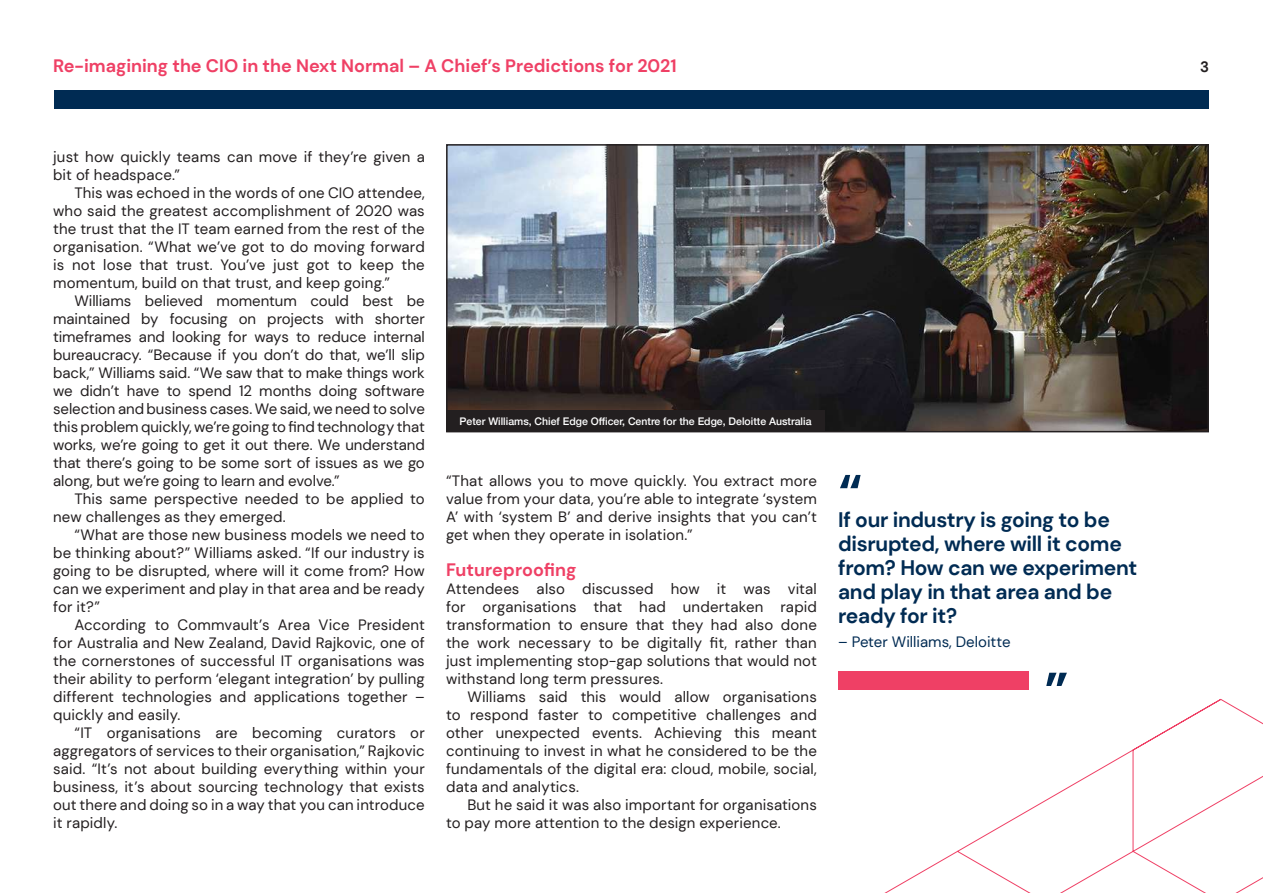
<style>
.page{position:relative;width:1263px;height:893px;background:#fff}
.page>*{position:absolute;margin:0;border:0;box-sizing:border-box;transform-origin:0 0}
.t1{font:700 54px "DM Sans";color:#002b53}
.t2{font:700 21px/24px "DM Sans";letter-spacing:-.015em;color:#002b53}
.t3{font:700 18px "DM Sans";color:#ef4065}
.t4{font:15px/18px "DM Sans";letter-spacing:.01em;color:#231f20;text-align:justify}
.t5{font:15px "DM Sans";color:#002b53}
.t6{font:700 15px "DM Sans";color:#231f20}
.t7{font:500 10.5px "Helvetica Neue";color:#fff}
</style>
<div class="page">
<div style="left:54px;top:90px;width:1155px;height:18px;background:#002b53"></div>
<img style="left:449px;top:147px;width:757px;height:282px">
<div style="left:446px;top:144px;width:763px;height:288px;border:2px solid #231f20"></div>
<div style="left:446px;top:410px;width:379px;height:22px;background:#231f20"></div>
<svg style="left:884px;top:698px;width:379px;height:195px"></svg>
<div style="left:838px;top:672px;width:191px;height:18px;background:#ef4065"></div>
<p class="t3" style="left:53px;top:54px;width:625px">Re-imagining the CIO in the Next Normal – A Chief’s Predictions for 2021</p>
<p class="t6" style="left:1200px;top:57px;width:10px">3</p>
<p class="t4" style="left:53px;top:148px;width:373px">just how quickly teams can move if they’re given a bit of headspace.”</p>
<p class="t4" style="left:53px;top:184px;width:373px;text-indent:21px">This was echoed in the words of one CIO attendee, who said the greatest accomplishment of 2020 was the trust that the IT team earned from the rest of the organisation. “What we’ve got to do moving forward is not lose that trust. You’ve just got to keep the momentum, build on that trust, and keep going.”</p>
<p class="t4" style="left:53px;top:292px;width:373px;text-indent:21px">Williams believed momentum could best be maintained by focusing on projects with shorter timeframes and looking for ways to reduce internal bureaucracy. “Because if you don’t do that, we’ll slip back,” Williams said. “We saw that to make things work we didn’t have to spend 12 months doing software selection and business cases. We said, we need to solve this problem quickly, we’re going to find technology that works, we’re going to get it out there. We understand that there’s going to be some sort of issues as we go along, but we’re going to learn and evolve.”</p>
<p class="t4" style="left:53px;top:490px;width:373px;text-indent:21px">This same perspective needed to be applied to new challenges as they emerged.</p>
<p class="t4" style="left:53px;top:526px;width:373px;text-indent:21px">“What are those new business models we need to be thinking about?” Williams asked. “If our industry is going to be disrupted, where will it come from? How can we experiment and play in that area and be ready for it?”</p>
<p class="t4" style="left:53px;top:616px;width:373px;text-indent:21px">According to Commvault’s Area Vice President for Australia and New Zealand, David Rajkovic, one of the cornerstones of successful IT organisations was their ability to perform ‘elegant integration’ by pulling different technologies and applications together – quickly and easily.</p>
<p class="t4" style="left:53px;top:724px;width:373px;text-indent:21px">“IT organisations are becoming curators or aggregators of services to their organisation,” Rajkovic said. “It’s not about building everything within your business, it’s about sourcing technology that exists out there and doing so in a way that you can introduce it rapidly.</p>
<p class="t7" style="left:459px;top:413px;width:353px">Peter Williams, Chief Edge Officer, Centre for the Edge, Deloitte Australia</p>
<p class="t4" style="left:446px;top:472px;width:372px">“That allows you to move quickly. You extract more value from your data, you’re able to integrate ‘system A’ with ‘system B’ and derive insights that you can’t get when they operate in isolation.”</p>
<p class="t3" style="left:446px;top:558px;width:132px">Futureproofing</p>
<p class="t4" style="left:446px;top:580px;width:372px">Attendees also discussed how it was vital for organisations that had undertaken rapid transformation to ensure that they had also done the work necessary to be digitally fit, rather than just implementing stop-gap solutions that would not withstand long term pressures.</p>
<p class="t4" style="left:446px;top:688px;width:372px;text-indent:21px">Williams said this would allow organisations to respond faster to competitive challenges and other unexpected events. Achieving this meant continuing to invest in what he considered to be the fundamentals of the digital era: cloud, mobile, social, data and analytics.</p>
<p class="t4" style="left:446px;top:796px;width:372px;text-indent:21px">But he said it was also important for organisations to pay more attention to the design experience.</p>
<h1 class="t1" style="left:838px;top:460px;width:26px">“</h1>
<h2 class="t2" style="left:838px;top:507px;width:301px">If our industry is going to be disrupted, where will it come from? How can we experiment and play in that area and be ready for it?</h2>
<p class="t5" style="left:838px;top:632px;width:174px">– Peter Williams, Deloitte</p>
<h1 class="t1" style="left:1044px;top:658px;width:26px">”</h1>
</div>
